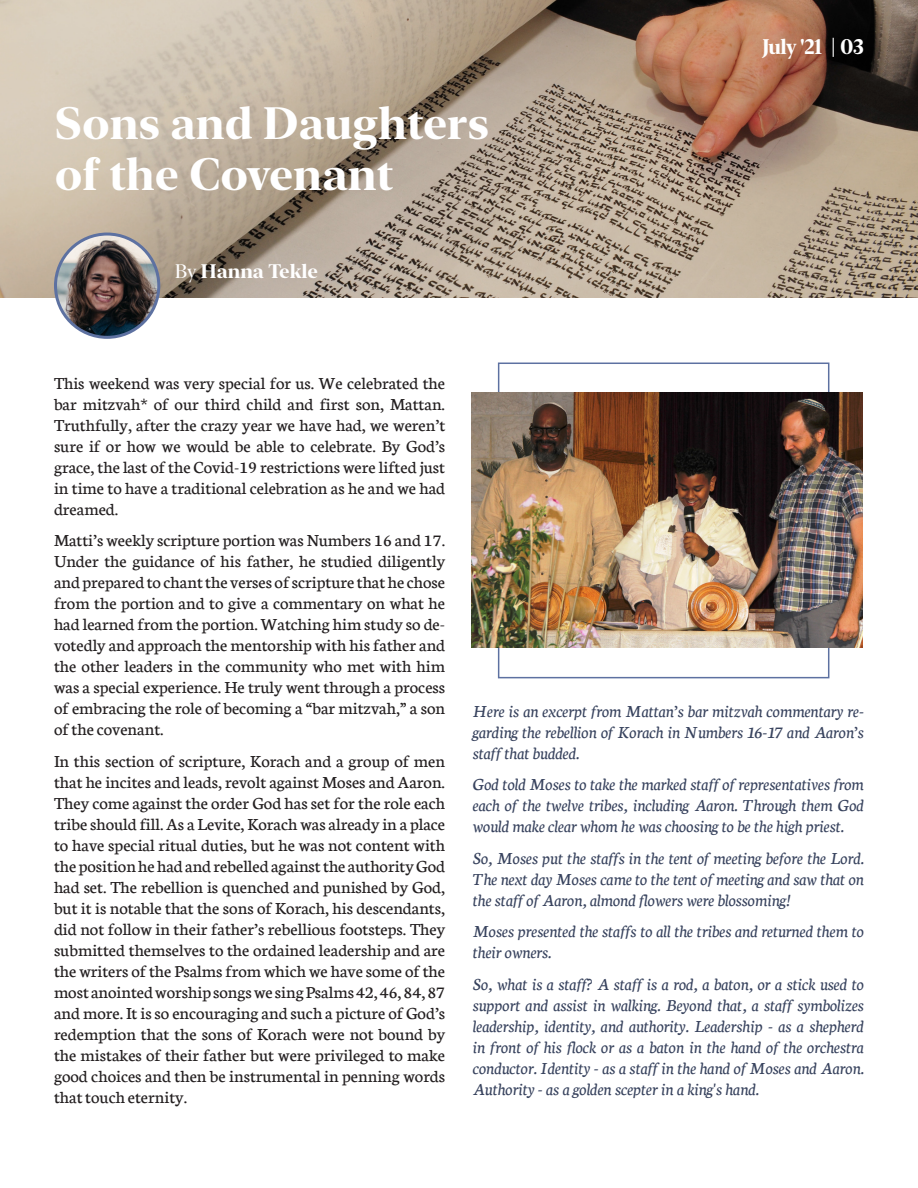
<style>
.page{position:relative;width:918px;height:1188px;background:#fff}
.page>*{position:absolute;margin:0;border:0;box-sizing:border-box;transform-origin:0 0}
.t1{font:700 45px "New York Extra Large";color:#fff}
.t2{font:700 21px "New York Extra Large";letter-spacing:-.03em;color:#fff;scale:.95 1}
.t3{font:700 19.5px "New York Extra Large";color:#fff}
.t4{font:18px/21px "Neuton";color:#231f20;text-align:justify}
.t5{font:italic 18px/21px "Neuton";color:#38435e;text-align:justify}
.s1{font-weight:400}
</style>
<div class="page">
<div style="left:498px;top:363px;width:331px;height:315px;border:2px solid #5d71a1"></div>
<img style="left:1px;top:0;width:917px;height:298px">
<img style="left:56px;top:234px;width:103px;height:103px;border-radius:52px">
<div style="left:54px;top:233px;width:106px;height:106px;border:3px solid #5d71a1;border-radius:50%"></div>
<img style="left:472px;top:392px;width:391px;height:256px">
<p class="t1" style="left:55px;top:95px;width:436px">Sons and Daughters</p>
<p class="t1" style="left:55px;top:146px;width:340px">of the Covenant</p>
<p class="t3" style="left:175px;top:259px;width:144px"><span class="s1">By</span> Hanna Tekle</p>
<p class="t2" style="left:762px;top:33px;width:109px">July '21 | 03</p>
<p class="t4" style="left:54px;top:372px;width:393px">This weekend was very special for us. We celebrated the bar mitzvah* of our third child and first son, Mattan.<br>Truthfully, after the crazy year we have had, we weren’t sure if or how we would be able to celebrate. By God’s grace, the last of the Covid-19 restrictions were lifted just in time to have a traditional celebration as he and we had dreamed.</p>
<p class="t4" style="left:54px;top:530px;width:393px">Matti’s weekly scripture portion was Numbers 16 and 17.<br>Under the guidance of his father, he studied diligently and prepared to chant the verses of scripture that he chose from the portion and to give a commentary on what he had learned from the portion. Watching him study so de&shy;votedly and approach the mentorship with his father and the other leaders in the community who met with him was a special experience. He truly went through a process of embracing the role of becoming a “bar mitzvah,” a son of the covenant.</p>
<p class="t4" style="left:54px;top:750px;width:393px">In this section of scripture, Korach and a group of men that he incites and leads, revolt against Moses and Aaron.<br>They come against the order God has set for the role each tribe should fill. As a Levite, Korach was already in a place to have special ritual duties, but he was not content with the position he had and rebelled against the authority God had set. The rebellion is quenched and punished by God, but it is notable that the sons of Korach, his descendants, did not follow in their father’s rebellious footsteps. They submitted themselves to the ordained leadership and are the writers of the Psalms from which we have some of the most anointed worship songs we sing Psalms 42, 46, 84, 87 and more. It is so encouraging and such a picture of God’s redemption that the sons of Korach were not bound by the mistakes of their father but were privileged to make good choices and then be instrumental in penning words that touch eternity.</p>
<p class="t5" style="left:473px;top:700px;width:393px">Here is an excerpt from Mattan’s bar mitzvah commentary re&shy;garding the rebellion of Korach in Numbers 16-17 and Aaron’s staff that budded.</p>
<p class="t5" style="left:473px;top:774px;width:393px">God told Moses to take the marked staff of representatives from each of the twelve tribes, including Aaron. Through them God would make clear whom he was choosing to be the high priest.</p>
<p class="t5" style="left:473px;top:847px;width:393px">So, Moses put the staffs in the tent of meeting before the Lord.<br>The next day Moses came to the tent of meeting and saw that on the staff of Aaron, almond flowers were blossoming!</p>
<p class="t5" style="left:473px;top:921px;width:393px">Moses presented the staffs to all the tribes and returned them to their owners.</p>
<p class="t5" style="left:473px;top:973px;width:393px">So, what is a staff? A staff is a rod, a baton, or a stick used to support and assist in walking. Beyond that, a staff symbolizes leadership, identity, and authority. Leadership - as a shepherd in front of his flock or as a baton in the hand of the orchestra conductor. Identity - as a staff in the hand of Moses and Aaron.<br>Authority - as a golden scepter in a king's hand.</p>
</div>
